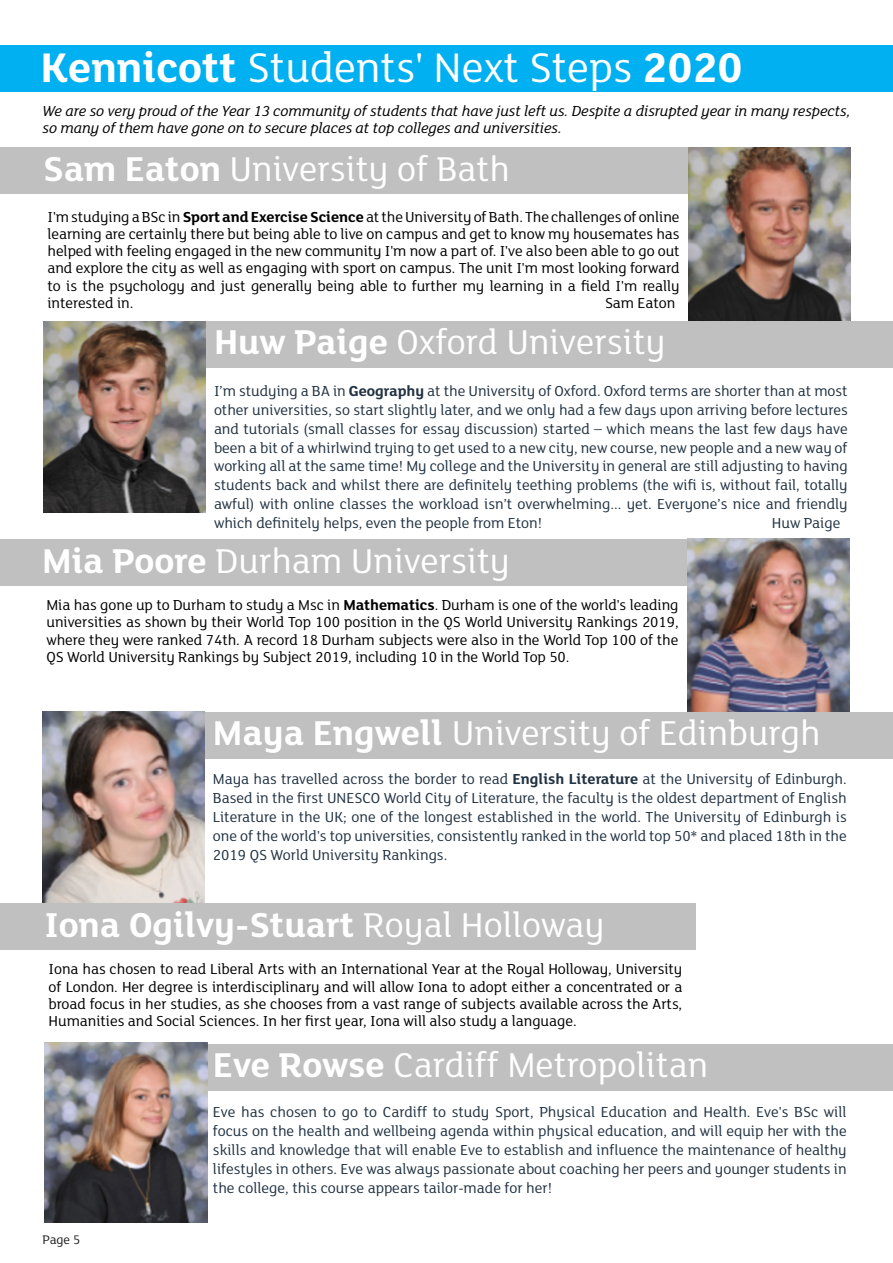
<style>
.page{position:relative;width:893px;height:1263px;background:#fff}
.page>*{position:absolute;margin:0;border:0;box-sizing:border-box;transform-origin:0 0}
.inside_headings{font:45px "FS Lola";color:#fff}
.inside_headings-2{font:37.5px "FS Lola";color:#fff}
.inside_headings-3{font:700 37.5px "FS Lola";color:#fff}
.inside_text_10_5_lea{font:15.75px/18.9px "FS Lola";color:#213242;text-align:justify}
.inside_text_10_5_lea-2{font:15.75px/17.2px "FS Lola";letter-spacing:-.005em;color:#010101;text-align:justify}
.inside_text_10_5_lea-3{font:italic 15.75px/17.2px "FS Lola";letter-spacing:-.005em;color:#010101}
.page_numbers_right{font:13.5px "FS Lola";color:#231f20}
.s1{font-weight:700}
.s2{font-weight:400}
</style>
<div class="page">
<div style="left:0;top:45px;width:893px;height:47px;background:#00b0f0"></div>
<div style="left:0;top:147px;width:695px;height:47px;background:#c0c0c0"></div>
<img style="left:688px;top:147px;width:163px;height:173px">
<div style="left:206px;top:321px;width:687px;height:47px;background:#c0c0c0"></div>
<img style="left:43px;top:321px;width:163px;height:191px">
<div style="left:0;top:539px;width:694px;height:47px;background:#c0c0c0"></div>
<img style="left:687px;top:539px;width:163px;height:173px">
<div style="left:205px;top:712px;width:688px;height:46px;background:#c0c0c0"></div>
<img style="left:42px;top:712px;width:163px;height:190px">
<div style="left:0;top:903px;width:696px;height:47px;background:#c0c0c0"></div>
<div style="left:205px;top:1044px;width:688px;height:47px;background:#c0c0c0"></div>
<img style="left:44px;top:1043px;width:163px;height:179px">
<p class="inside_headings" style="left:40px;top:37px;width:704px"><span class="s1">Kennicott</span> Students' Next Steps <span class="s1">2020</span></p>
<p class="inside_text_10_5_lea-3" style="left:43px;top:102px;width:809px">We are so very proud of the Year 13 community of students that have just left us. Despite a disrupted year in many respects, so many of them have gone on to secure places at top colleges and universities.</p>
<p class="inside_headings-2" style="left:43px;top:144px;width:468px"><span class="s1">Sam Eaton</span> University of Bath</p>
<p class="inside_text_10_5_lea-2" style="left:47px;top:207px;width:634px">I'm studying a BSc in <span class="s1">Sport and Exercise Science</span> at the University of Bath. The challenges of online learning are certainly there but being able to live on campus and get to know my housemates has helped with feeling engaged in the new community I'm now a part of. I've also been able to go out and explore the city as well as engaging with sport on campus. The unit I'm most looking forward to is the psychology and just generally being able to further my learning in a field I'm really interested in.</p>
<p class="inside_text_10_5_lea-2" style="left:605px;top:293px;width:72px">Sam Eaton</p>
<p class="inside_headings-2" style="left:214px;top:318px;width:453px"><span class="s1">Huw Paige</span> Oxford University</p>
<p class="inside_text_10_5_lea" style="left:214px;top:381px;width:635px">I’m studying a BA in <span class="s1">Geography</span> at the University of Oxford. Oxford terms are shorter than at most other universities, so start slightly later, and we only had a few days upon arriving before lectures and tutorials (small classes for essay discussion) started – which means the last few days have been a bit of a whirlwind trying to get used to a new city, new course, new people and a new way of working all at the same time! My college and the University in general are still adjusting to having students back and whilst there are definitely teething problems (the wifi is, without fail, totally awful) with online classes the workload isn’t overwhelming... yet. Everyone’s nice and friendly which definitely helps, even the people from Eton!</p>
<p class="inside_text_10_5_lea" style="left:772px;top:513px;width:70px">Huw Paige</p>
<p class="inside_headings-2" style="left:42px;top:536px;width:469px"><span class="s1">Mia Poore</span> Durham University</p>
<p class="inside_text_10_5_lea-2" style="left:46px;top:596px;width:634px">Mia has gone up to Durham to study a Msc in <span class="s1">Mathematics</span>. Durham is one of the world's leading universities as shown by their World Top 100 position in the QS World University Rankings 2019, where they were ranked 74th. A record 18 Durham subjects were also in the World Top 100 of the QS World University Rankings by Subject 2019, including 10 in the World Top 50.</p>
<p class="inside_headings-2" style="left:213px;top:708px;width:609px"><span class="s1">Maya Engwell</span> University of Edinburgh</p>
<p class="inside_text_10_5_lea" style="left:213px;top:769px;width:635px">Maya has travelled across the border to read <span class="s1">English Literature</span> at the University of Edinburgh.<br>Based in the first UNESCO World City of Literature, the faculty is the oldest department of English Literature in the UK; one of the longest established in the world. The University of Edinburgh is one of the world's top universities, consistently ranked in the world top 50* and placed 18th in the 2019 QS World University Rankings.</p>
<p class="inside_headings-3" style="left:44px;top:899px;width:562px">Iona Ogilvy-Stuart <span class="s2">Royal Holloway</span></p>
<p class="inside_text_10_5_lea-2" style="left:49px;top:960px;width:635px">Iona has chosen to read Liberal Arts with an International Year at the Royal Holloway, University of London. Her degree is interdisciplinary and will allow Iona to adopt either a concentrated or a broad focus in her studies, as she chooses from a vast range of subjects available across the Arts, Humanities and Social Sciences. In her first year, Iona will also study a language.</p>
<p class="inside_headings-2" style="left:213px;top:1040px;width:497px"><span class="s1">Eve Rowse</span> Cardiff Metropolitan</p>
<p class="page_numbers_right" style="left:43px;top:1231px;width:39px">Page 5</p>
<p class="inside_text_10_5_lea" style="left:213px;top:1102px;width:635px">Eve has chosen to go to Cardiff to study Sport, Physical Education and Health. Eve's BSc will focus on the health and wellbeing agenda within physical education, and will equip her with the skills and knowledge that will enable Eve to establish and influence the maintenance of healthy lifestyles in others. Eve was always passionate about coaching her peers and younger students in the college, this course appears tailor-made for her!</p>
</div>
